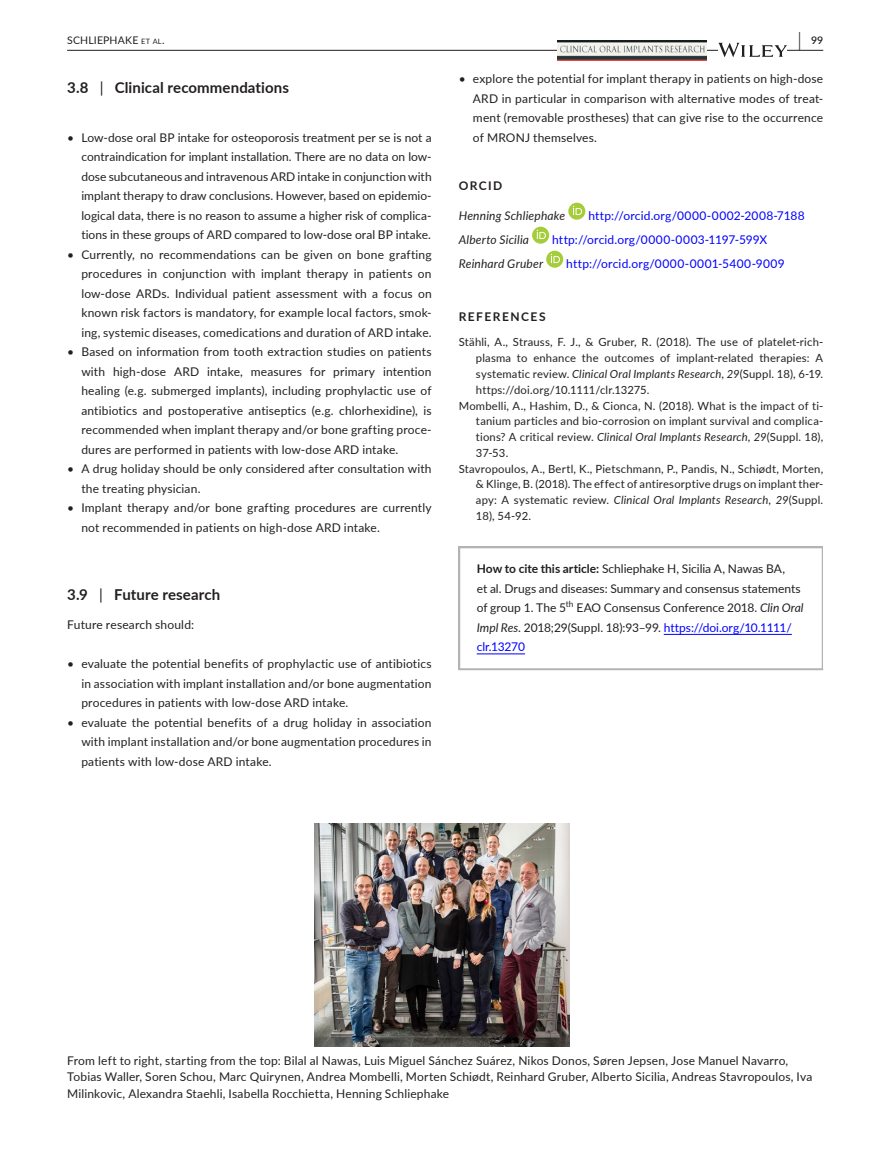
<style>
.page{position:relative;width:893px;height:1174px;background:#fff}
.page>*{position:absolute;margin:0;border:0;box-sizing:border-box;transform-origin:0 0}
.t1{font:600 19.5px "Lato";color:#231f20;scale:.48 1}
.t2{font:700 15px "Lato";letter-spacing:.005em;color:#231f20}
.t3{font:12px/19.5px "Lato";letter-spacing:.015em;color:#231f20;text-align:justify}
.t4{font:12px "Lato";letter-spacing:.02em;color:#00f}
.t5{font:12px/19.5px "Lato";letter-spacing:-.005em;color:#231f20}
.t6{font:italic 12px "Lato";letter-spacing:.015em;color:#231f20}
.t7{font:700 12px "Lato";letter-spacing:.125em;color:#231f20}
.t8{font:11.25px "Lato";letter-spacing:.015em;color:#231f20}
.t9{font:10.5px "Lato";letter-spacing:.015em;color:#231f20}
.t10{font:600 10.5px "Lato";color:#231f20}
.t11{font:8.4px "Lato";color:#231f20}
.s1{font-size:7.35px}
.s2{font-weight:400}
.s3{font-style:italic}
.s4{font-weight:700}
.s5{color:#00f}
</style>
<div class="page">
<hr style="left:67px;top:50px;width:756px;height:1px;background:#231f20">
<img style="left:557px;top:41px;width:149px;height:19px">
<svg style="left:718px;top:43px;width:69px;height:14px"></svg>
<hr style="left:664px;top:634px;width:128px;height:1px;background:#00f">
<hr style="left:459px;top:668px;width:364px;height:2px;background:#b2b3b7">
<hr style="left:477px;top:653px;width:48px;height:1px;background:#00f">
<div style="left:568px;top:203px;width:17px;height:17px;background:#a5cd39;border-radius:50%"></div>
<svg style="left:573px;top:206px;width:9px;height:9px"></svg>
<svg style="left:532px;top:227px;width:17px;height:17px"></svg>
<svg style="left:537px;top:230px;width:9px;height:9px"></svg>
<div style="left:546px;top:251px;width:17px;height:17px;background:#a5cd39;border-radius:50%"></div>
<svg style="left:551px;top:254px;width:9px;height:9px"></svg>
<img style="left:315px;top:823px;width:255px;height:223px">
<h1 class="t1" style="left:798px;top:26px;width:7px">|</h1>
<p class="t9" style="left:67px;top:33px;width:99px">SCHLIEPHAKE <span class="s1">et al</span>.</p>
<p class="t10" style="left:811px;top:33px;width:14px">99</p>
<p class="t2" style="left:67px;top:76px;width:223px">3.8 <span class="s2">|</span> Clinical recommendations</p>
<p class="t3" style="left:81px;top:127px;width:352px;text-indent:-14px">• Low‐dose oral BP intake for osteoporosis treatment per se is not a contraindication for implant installation. There are no data on low‐ dose subcutaneous and intravenous ARD intake in conjunction with implant therapy to draw conclusions. However, based on epidemio‐ logical data, there is no reason to assume a higher risk of complica‐ tions in these groups of ARD compared to low‐dose oral BP intake.</p>
<p class="t3" style="left:81px;top:244px;width:352px;text-indent:-14px">• Currently, no recommendations can be given on bone grafting procedures in conjunction with implant therapy in patients on low‐dose ARDs. Individual patient assessment with a focus on known risk factors is mandatory, for example local factors, smok‐ ing, systemic diseases, comedications and duration of ARD intake.</p>
<p class="t3" style="left:81px;top:341px;width:352px;text-indent:-14px">• Based on information from tooth extraction studies on patients with high‐dose ARD intake, measures for primary intention healing (e.g. submerged implants), including prophylactic use of antibiotics and postoperative antiseptics (e.g. chlorhexidine), is recommended when implant therapy and/or bone grafting proce‐ dures are performed in patients with low‐dose ARD intake.</p>
<p class="t3" style="left:81px;top:458px;width:352px;text-indent:-14px">• A drug holiday should be only considered after consultation with the treating physician.</p>
<p class="t3" style="left:81px;top:497px;width:352px;text-indent:-14px">• Implant therapy and/or bone grafting procedures are currently not recommended in patients on high‐dose ARD intake.</p>
<p class="t3" style="left:473px;top:68px;width:352px;text-indent:-14px">• explore the potential for implant therapy in patients on high‐dose ARD in particular in comparison with alternative modes of treat‐ ment (removable prostheses) that can give rise to the occurrence of MRONJ themselves.</p>
<p class="t7" style="left:459px;top:177px;width:45px">ORCID</p>
<p class="t6" style="left:459px;top:207px;width:108px">Henning Schliephake</p>
<p class="t4" style="left:588px;top:207px;width:218px">http://orcid.org/0000-0002-2008-7188</p>
<p class="t6" style="left:459px;top:231px;width:72px">Alberto Sicilia</p>
<p class="t4" style="left:552px;top:231px;width:217px">http://orcid.org/0000-0003-1197-599X</p>
<p class="t6" style="left:459px;top:255px;width:86px">Reinhard Gruber</p>
<p class="t4" style="left:566px;top:255px;width:220px">http://orcid.org/0000-0001-5400-9009</p>
<p class="t7" style="left:459px;top:308px;width:88px">REFERENCES</p>
<p class="t8" style="left:459px;top:334px;width:366px">Stähli, A., Strauss, F. J., &amp; Gruber, R. (2018). The use of platelet‐rich‐</p>
<p class="t8" style="left:476px;top:350px;width:349px">plasma to enhance the outcomes of implant‐related therapies: A</p>
<p class="t8" style="left:476px;top:366px;width:349px">systematic review. <span class="s3">Clinical Oral Implants Research</span>, <span class="s3">29</span>(Suppl. 18), 6-19.</p>
<p class="t8" style="left:476px;top:381px;width:175px">https://doi.org/10.1111/clr.13275.</p>
<p class="t8" style="left:459px;top:397px;width:366px">Mombelli, A., Hashim, D., &amp; Cionca, N. (2018). What is the impact of ti‐</p>
<p class="t8" style="left:476px;top:413px;width:349px">tanium particles and bio‐corrosion on implant survival and complica‐</p>
<p class="t8" style="left:476px;top:429px;width:349px">tions? A critical review. <span class="s3">Clinical Oral Implants Research</span>, <span class="s3">29</span>(Suppl. 18),</p>
<p class="t8" style="left:476px;top:444px;width:34px">37-53.</p>
<p class="t8" style="left:459px;top:460px;width:366px">Stavropoulos, A., Bertl, K., Pietschmann, P., Pandis, N., Schiødt, Morten,</p>
<p class="t8" style="left:476px;top:476px;width:349px">&amp; Klinge, B. (2018). The effect of antiresorptive drugs on implant ther‐</p>
<p class="t8" style="left:476px;top:492px;width:349px">apy: A systematic review. <span class="s3">Clinical Oral Implants Research</span>, <span class="s3">29</span>(Suppl.</p>
<p class="t8" style="left:476px;top:507px;width:57px">18), 54-92.</p>
<p class="t2" style="left:67px;top:583px;width:155px">3.9 <span class="s2">|</span> Future research</p>
<p class="t3" style="left:67px;top:614px;width:128px">Future research should:</p>
<p class="t3" style="left:81px;top:653px;width:352px;text-indent:-14px">• evaluate the potential benefits of prophylactic use of antibiotics in association with implant installation and/or bone augmentation procedures in patients with low‐dose ARD intake.</p>
<p class="t3" style="left:81px;top:712px;width:352px;text-indent:-14px">• evaluate the potential benefits of a drug holiday in association with implant installation and/or bone augmentation procedures in patients with low‐dose ARD intake.</p>
<p class="t3" style="left:477px;top:558px;width:326px;text-align:left"><span class="s4">How to cite this article:</span> Schliephake H, Sicilia A, Nawas BA,<br>et al. Drugs and diseases: Summary and consensus statements of group 1. The 5</p>
<p class="t11" style="left:566px;top:597px;width:9px">th</p>
<p class="t5" style="left:477px;top:597px;width:328px;text-indent:100px">EAO Consensus Conference 2018. <span class="s3">Clin Oral<br>Impl Res</span>. 2018;29(Suppl. 18):93–99. <span class="s5">https://doi.org/10.1111/ clr.13270</span></p>
<p class="t3" style="left:67px;top:1051px;width:747px;line-height:16.5px;text-align:left">From left to right, starting from the top: Bilal al Nawas, Luis Miguel Sánchez Suárez, Nikos Donos, Søren Jepsen, Jose Manuel Navarro,<br>Tobias Waller, Soren Schou, Marc Quirynen, Andrea Mombelli, Morten Schiødt, Reinhard Gruber, Alberto Sicilia, Andreas Stavropoulos, Iva<br>Milinkovic, Alexandra Staehli, Isabella Rocchietta, Henning Schliephake</p>
</div>
